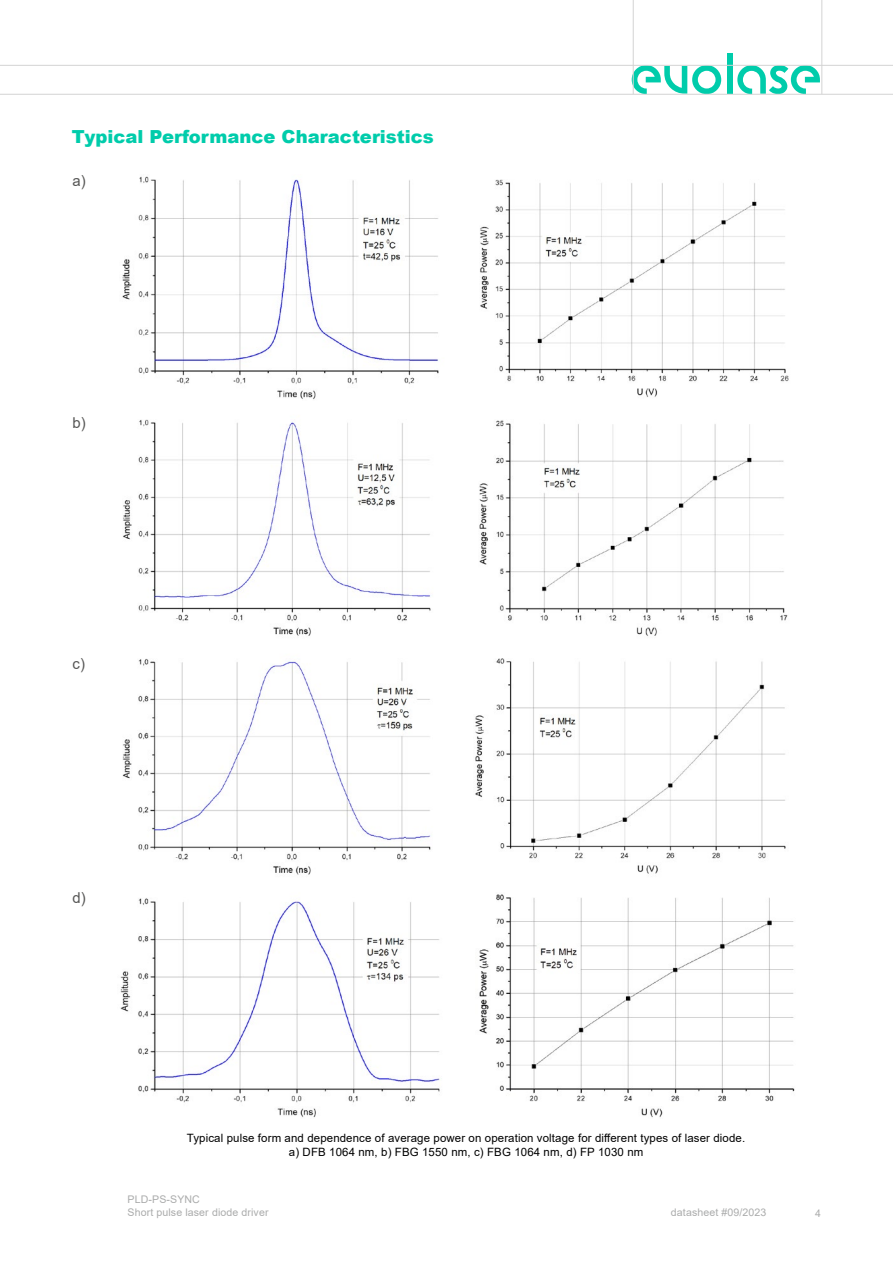
<style>
.page{position:relative;width:893px;height:1263px;background:#fff}
.page>*{position:absolute;margin:0;border:0;box-sizing:border-box;transform-origin:0 0}
.t1{font:900 18px "Arial";color:#00ccab}
.t2{font:15px "Arial";color:#575756}
.t3{font:11.4px/13.8px "Arial";letter-spacing:.01em;color:#000;text-align:center}
.t4{font:10.5px/13.5px "Arial";letter-spacing:.01em;color:#abacac}
</style>
<div class="page">
<svg style="left:632px;top:66px;width:89px;height:28px"></svg>
<div style="left:727px;top:54px;width:5px;height:40px;background:#00ccab"></div>
<svg style="left:737px;top:66px;width:83px;height:28px"></svg>
<hr style="left:0;top:94px;width:893px;height:1px;background:#d3d3d3">
<hr style="left:0;top:65px;width:893px;height:1px;background:#d3d3d3">
<hr style="left:633px;top:0;width:1px;height:94px;background:#d3d3d3">
<hr style="left:822px;top:0;width:1px;height:94px;background:#d3d3d3">
<img style="left:122px;top:176px;width:317px;height:224px">
<img style="left:480px;top:179px;width:309px;height:218px">
<img style="left:123px;top:419px;width:308px;height:217px">
<img style="left:479px;top:420px;width:309px;height:216px">
<img style="left:122px;top:658px;width:309px;height:217px">
<img style="left:475px;top:658px;width:311px;height:216px">
<img style="left:120px;top:898px;width:320px;height:220px">
<img style="left:479px;top:894px;width:316px;height:224px">
<h1 class="t1" style="left:72px;top:123px;width:364px">Typical Performance Characteristics</h1>
<h2 class="t2" style="left:73px;top:170px;width:15px">a)</h2>
<h2 class="t2" style="left:73px;top:412px;width:15px">b)</h2>
<h2 class="t2" style="left:73px;top:653px;width:14px">c)</h2>
<h2 class="t2" style="left:73px;top:887px;width:15px">d)</h2>
<p class="t3" style="left:187px;top:1131px;width:560px">Typical pulse form and dependence of average power on operation voltage for different types of laser diode. a) DFB 1064 nm, b) FBG 1550 nm, c) FBG 1064 nm, d) FP 1030 nm</p>
<p class="t4" style="left:128px;top:1192px;width:142px">PLD-PS-SYNC<br>Short pulse laser diode driver</p>
<p class="t4" style="left:671px;top:1205px;width:97px">datasheet #09/2023</p>
<p class="t4" style="left:815px;top:1206px;width:7px">4</p>
</div>
